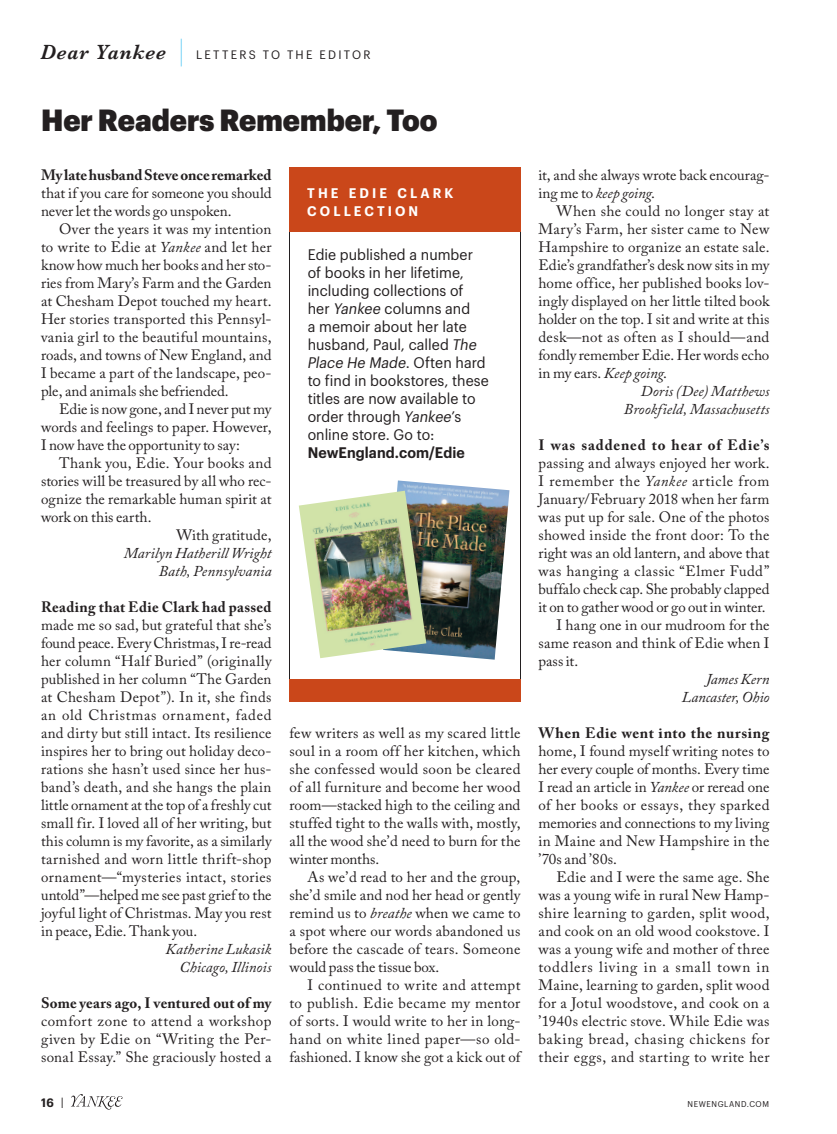
<style>
.page{position:relative;width:837px;height:1134px;background:#fff}
.page>*{position:absolute;margin:0;border:0;box-sizing:border-box;transform-origin:0 0}
.t1{font:900 30px "Graphik Narrow";color:#231f20}
.t2{font:15px/18px "Adobe Caslon Pro";letter-spacing:.01em;color:#231f20;text-align:justify}
.t3{font:15px/18px "Graphik Narrow";color:#231f20}
.t4{font:italic 15px/18px "Adobe Caslon Pro";letter-spacing:.005em;color:#231f20;text-align:right}
.t5{font:700 15px "Adobe Caslon Pro";letter-spacing:.025em;color:#231f20}
.t6{font:15px "Adobe Caslon Pro";letter-spacing:-.01em;color:#231f20}
.t7{font:15px "Adobe Caslon Pro";letter-spacing:.035em;color:#231f20}
.t8{font:700 15px "Adobe Caslon Pro";color:#231f20}
.t9{font:700 15px "Adobe Caslon Pro";letter-spacing:.06em;color:#231f20}
.t10{font:600 15px "Graphik Narrow";letter-spacing:.005em;color:#231f20}
.t11{font:600 13.65px/18px "Graphik Narrow";letter-spacing:.225em;color:#fff}
.t12{font:12px "Graphik Narrow";letter-spacing:.185em;color:#231f20}
.t13{font:600 12px "Graphik Narrow";color:#231f20}
.t14{font:8.25px "Graphik Narrow";letter-spacing:.07em;color:#231f20}
.s1{font-family:"Baskerville";font-weight:600;font-style:italic;font-size:21px}
.s2{font-weight:100;font-size:30px;color:#00aeef}
.s3{font-style:italic}
.s4{font-weight:400}
</style>
<div class="page">
<svg style="left:71px;top:1094px;width:52px;height:16px"></svg>
<img style="left:397px;top:480px;width:112px;height:180px">
<div style="left:289px;top:680px;width:232px;height:22px;background:#ca471a"></div>
<img style="left:299px;top:491px;width:127px;height:167px">
<div style="left:289px;top:167px;width:232px;height:64px;background:#ca471a"></div>
<p class="t12" style="left:40px;top:47px;width:332px"><span class="s1">Dear Yankee</span> <span class="s2">|</span> LETTERS TO THE EDITOR</p>
<h1 class="t1" style="left:41px;top:101px;width:398px">Her Readers Remember, Too</h1>
<p class="t8" style="left:41px;top:166px;width:232px">My late husband Steve once remarked</p>
<p class="t2" style="left:41px;top:184px;width:232px">that if you care for someone you should never let the words go unspoken.</p>
<p class="t2" style="left:41px;top:220px;width:232px;text-indent:18px">Over the years it was my intention to write to Edie at <span class="s3">Yankee</span> and let her know how much her books and her sto&shy;ries from Mary’s Farm and the Garden at Chesham Depot touched my heart.<br>Her stories transported this Pennsyl&shy;vania girl to the beautiful mountains, roads, and towns of New England, and I became a part of the landscape, peo&shy;ple, and animals she befriended.</p>
<p class="t2" style="left:41px;top:400px;width:232px;text-indent:18px">Edie is now gone, and I never put my words and feelings to paper. However, I now have the opportunity to say:</p>
<p class="t2" style="left:59px;top:454px;width:214px">Thank you, Edie. Your books and</p>
<p class="t2" style="left:41px;top:472px;width:232px">stories will be treasured by all who rec-</p>
<p class="t2" style="left:41px;top:490px;width:232px">ognize the remarkable human spirit at</p>
<p class="t2" style="left:41px;top:508px;width:112px">work on this earth.</p>
<p class="t2" style="left:177px;top:526px;width:96px">With gratitude,</p>
<p class="t4" style="left:124px;top:544px;width:149px">Marilyn Hatherill Wright<br>Bath, Pennsylvania</p>
<p class="t5" style="left:41px;top:598px;width:232px">Reading that Edie Clark had passed</p>
<p class="t2" style="left:41px;top:616px;width:232px">made me so sad, but grateful that she’s found peace. Every Christmas, I re-read her column “Half Buried” (originally published in her column “The Garden at Chesham Depot”). In it, she finds an old Christmas ornament, faded and dirty but still intact. Its resilience inspires her to bring out holiday deco&shy;rations she hasn’t used since her hus&shy;band’s death, and she hangs the plain little ornament at the top of a freshly cut small fir. I loved all of her writing, but this column is my favorite, as a similarly tarnished and worn little thrift-shop ornament—“mysteries intact, stories untold”—helped me see past grief to the joyful light of Christmas. May you rest in peace, Edie. Thank you.</p>
<p class="t4" style="left:165px;top:940px;width:108px">Katherine Lukasik<br>Chicago, Illinois</p>
<p class="t5" style="left:41px;top:994px;width:232px">Some years ago, I ventured out of my</p>
<p class="t2" style="left:41px;top:1012px;width:232px">comfort zone to attend a workshop given by Edie on “Writing the Per&shy;sonal Essay.” She graciously hosted a</p>
<p class="t11" style="left:307px;top:184px;width:148px">THE EDIE CLARK<br>COLLECTION</p>
<p class="t3" style="left:308px;top:245px;width:183px">Edie published a number of books in her lifetime, including collections of her <span class="s3">Yankee</span> columns and<br>a memoir about her late husband, Paul, called <span class="s3">The<br>Place He Made</span>. Often hard to find in bookstores, these titles are now available to order through <span class="s3">Yankee</span>’s online store. Go to:</p>
<p class="t10" style="left:308px;top:443px;width:159px">NewEngland.com/Edie</p>
<p class="t2" style="left:289px;top:724px;width:233px">few writers as well as my scared little soul in a room off her kitchen, which she confessed would soon be cleared of all furniture and become her wood room—stacked high to the ceiling and stuffed tight to the walls with, mostly, all the wood she’d need to burn for the winter months.</p>
<p class="t2" style="left:289px;top:868px;width:233px;text-indent:18px">As we’d read to her and the group, she’d smile and nod her head or gently remind us to <span class="s3">breathe</span> when we came to a spot where our words abandoned us before the cascade of tears. Someone would pass the tissue box.</p>
<p class="t2" style="left:289px;top:976px;width:233px;text-indent:18px">I continued to write and attempt to publish. Edie became my mentor of sorts. I would write to her in long&shy;hand on white lined paper—so old&shy;fashioned. I know she got a kick out of</p>
<p class="t2" style="left:538px;top:166px;width:232px">it, and she always wrote back encourag&shy;ing me to <span class="s3">keep going</span>.</p>
<p class="t2" style="left:556px;top:202px;width:214px">When she could no longer stay at</p>
<p class="t2" style="left:538px;top:220px;width:232px">Mary’s Farm, her sister came to New</p>
<p class="t2" style="left:538px;top:238px;width:232px">Hampshire to organize an estate sale.</p>
<p class="t2" style="left:538px;top:256px;width:232px">Edie’s grandfather’s desk now sits in my</p>
<p class="t2" style="left:538px;top:274px;width:232px">home office, her published books lov-</p>
<p class="t2" style="left:538px;top:292px;width:233px">ingly displayed on her little tilted book</p>
<p class="t2" style="left:538px;top:310px;width:232px">holder on the top. I sit and write at this</p>
<p class="t2" style="left:538px;top:328px;width:232px">desk—not as often as I should—and</p>
<p class="t6" style="left:538px;top:346px;width:232px">fondly remember Edie. Her words echo</p>
<p class="t2" style="left:538px;top:364px;width:130px">in my ears. <span class="s3">Keep going</span>.</p>
<p class="t4" style="left:641px;top:382px;width:130px">Doris (Dee) Matthews</p>
<p class="t4" style="left:624px;top:400px;width:147px">Brookfield, Massachusetts</p>
<p class="t9" style="left:538px;top:436px;width:233px">I was saddened to hear of Edie’s</p>
<p class="t2" style="left:538px;top:454px;width:233px">passing and always enjoyed her work.</p>
<p class="t7" style="left:538px;top:472px;width:232px">I remember the <span class="s3">Yankee</span> article from</p>
<p class="t2" style="left:538px;top:490px;width:233px">January/February 2018 when her farm</p>
<p class="t2" style="left:538px;top:508px;width:232px">was put up for sale. One of the photos</p>
<p class="t2" style="left:538px;top:526px;width:232px">showed inside the front door: To the</p>
<p class="t2" style="left:538px;top:544px;width:233px">right was an old lantern, and above that</p>
<p class="t7" style="left:538px;top:562px;width:233px">was hanging a classic “Elmer Fudd”</p>
<p class="t2" style="left:538px;top:580px;width:232px">buffalo check cap. She probably clapped</p>
<p class="t6" style="left:538px;top:598px;width:229px">it on to gather wood or go out in winter.</p>
<p class="t2" style="left:556px;top:616px;width:215px">I hang one in our mudroom for the</p>
<p class="t2" style="left:538px;top:634px;width:232px">same reason and think of Edie when I</p>
<p class="t2" style="left:538px;top:652px;width:41px">pass it.</p>
<p class="t4" style="left:682px;top:670px;width:89px">James Kern<br>Lancaster, Ohio</p>
<p class="t5" style="left:538px;top:724px;width:232px">When Edie went into the nursing</p>
<p class="t2" style="left:538px;top:742px;width:233px">home, I found myself writing notes to her every couple of months. Every time I read an article in <span class="s3">Yankee</span> or reread one of her books or essays, they sparked memories and connections to my living in Maine and New Hampshire in the ’70s and ’80s.</p>
<p class="t2" style="left:538px;top:868px;width:233px;text-indent:18px">Edie and I were the same age. She was a young wife in rural New Hamp&shy;shire learning to garden, split wood, and cook on an old wood cookstove. I was a young wife and mother of three toddlers living in a small town in Maine, learning to garden, split wood for a Jotul woodstove, and cook on a ’1940s electric stove. While Edie was baking bread, chasing chickens for their eggs, and starting to write her</p>
<p class="t13" style="left:41px;top:1095px;width:24px">16 <span class="s4">|</span></p>
<p class="t14" style="left:688px;top:1099px;width:83px">NEWENGLAND.COM</p>
</div>
